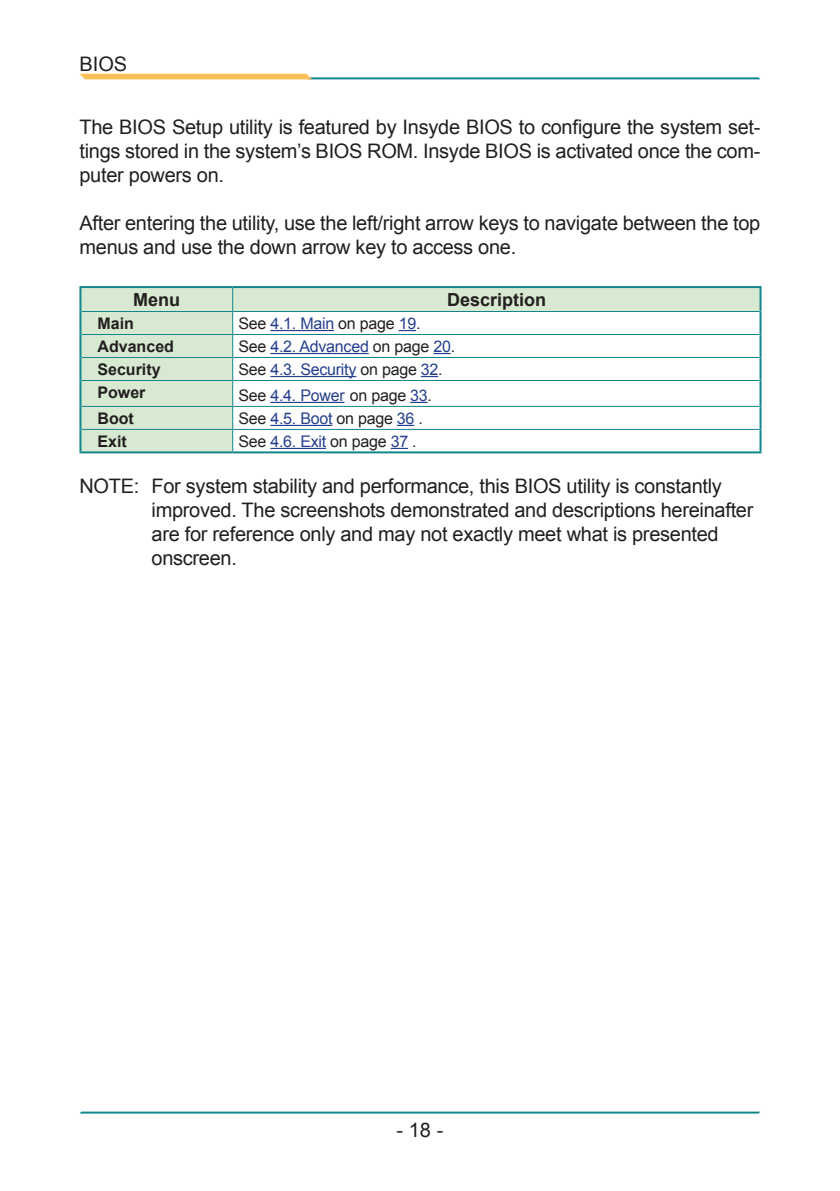
<style>
.page{position:relative;width:840px;height:1191px;background:#fff}
.page>*{position:absolute;margin:0;border:0;box-sizing:border-box;transform-origin:0 0}
.t1{font:20px/24px "Arial";letter-spacing:-.015em;color:#231f20}
.t2{font:700 18px "Arial";color:#231f20}
.t3{font:16px "Arial";letter-spacing:-.015em;color:#253f8e}
.t4{font:16px "Arial";letter-spacing:-.015em;color:#231f20}
.t5{font:700 16px "Arial";color:#231f20}
.s1{color:#253f8e}
.s2{color:#231f20}
</style>
<div class="page">
<hr style="left:80px;top:1111px;width:679px;height:2px;background:#12868d">
<hr style="left:307px;top:77px;width:452px;height:2px;background:#12868d">
<svg style="left:80px;top:74px;width:232px;height:5px"></svg>
<svg style="left:81px;top:288px;width:678px;height:163px"></svg>
<hr style="left:81px;top:311px;width:151px;height:1px;background:#12868d">
<hr style="left:232px;top:311px;width:527px;height:1px;background:#12868d">
<hr style="left:81px;top:334px;width:151px;height:1px;background:#12868d">
<hr style="left:232px;top:334px;width:527px;height:1px;background:#12868d">
<hr style="left:81px;top:357px;width:151px;height:1px;background:#12868d">
<hr style="left:232px;top:357px;width:527px;height:1px;background:#12868d">
<hr style="left:81px;top:380px;width:151px;height:1px;background:#12868d">
<hr style="left:232px;top:380px;width:527px;height:1px;background:#12868d">
<hr style="left:81px;top:406px;width:151px;height:1px;background:#12868d">
<hr style="left:232px;top:406px;width:527px;height:1px;background:#12868d">
<hr style="left:81px;top:429px;width:151px;height:1px;background:#12868d">
<hr style="left:232px;top:429px;width:527px;height:1px;background:#12868d">
<svg style="left:232px;top:288px;width:1px;height:163px"></svg>
<hr style="left:79px;top:286px;width:153px;height:2px;background:#12868d">
<hr style="left:79px;top:288px;width:2px;height:23px;background:#12868d">
<hr style="left:232px;top:286px;width:529px;height:2px;background:#12868d">
<hr style="left:759px;top:288px;width:2px;height:23px;background:#12868d">
<hr style="left:79px;top:311px;width:2px;height:23px;background:#12868d">
<hr style="left:759px;top:311px;width:2px;height:23px;background:#12868d">
<hr style="left:79px;top:334px;width:2px;height:23px;background:#12868d">
<hr style="left:759px;top:334px;width:2px;height:23px;background:#12868d">
<hr style="left:79px;top:357px;width:2px;height:23px;background:#12868d">
<hr style="left:759px;top:357px;width:2px;height:23px;background:#12868d">
<hr style="left:79px;top:380px;width:2px;height:26px;background:#12868d">
<hr style="left:759px;top:380px;width:2px;height:26px;background:#12868d">
<hr style="left:79px;top:406px;width:2px;height:23px;background:#12868d">
<hr style="left:759px;top:406px;width:2px;height:23px;background:#12868d">
<hr style="left:79px;top:429px;width:2px;height:22px;background:#12868d">
<hr style="left:759px;top:429px;width:2px;height:22px;background:#12868d">
<hr style="left:79px;top:451px;width:153px;height:2px;background:#12868d">
<hr style="left:232px;top:451px;width:529px;height:2px;background:#12868d">
<hr style="left:270px;top:330px;width:64px;height:1px;background:#253f8e">
<svg style="left:398px;top:330px;width:18px;height:1px"></svg>
<hr style="left:270px;top:353px;width:98px;height:1px;background:#253f8e">
<svg style="left:433px;top:353px;width:17px;height:1px"></svg>
<hr style="left:270px;top:376px;width:86px;height:1px;background:#253f8e">
<svg style="left:420px;top:376px;width:18px;height:1px"></svg>
<hr style="left:270px;top:402px;width:74px;height:1px;background:#253f8e">
<svg style="left:410px;top:402px;width:17px;height:1px"></svg>
<hr style="left:270px;top:425px;width:62px;height:1px;background:#253f8e">
<svg style="left:397px;top:425px;width:17px;height:1px"></svg>
<hr style="left:270px;top:448px;width:56px;height:1px;background:#253f8e">
<svg style="left:390px;top:448px;width:18px;height:1px"></svg>
<p class="t1" style="left:79px;top:52px;width:49px">BIOS</p>
<p class="t1" style="left:79px;top:115px;width:682px;text-align:justify">The BIOS Setup utility is featured by Insyde BIOS to configure the system set&shy;tings stored in the system’s BIOS ROM. Insyde BIOS is activated once the com&shy;puter powers on.</p>
<p class="t1" style="left:79px;top:211px;width:682px">After entering the utility, use the left/right arrow keys to navigate between the top menus and use the down arrow key to access one.</p>
<p class="t2" style="left:133px;top:287px;width:48px">Menu</p>
<p class="t2" style="left:447px;top:287px;width:101px">Description</p>
<p class="t5" style="left:97px;top:312px;width:38px">Main</p>
<p class="t4" style="left:238px;top:313px;width:183px">See <span class="s1">4.1. Main</span> on page <span class="s1">19</span>.</p>
<p class="t5" style="left:97px;top:335px;width:78px">Advanced</p>
<p class="t3" style="left:238px;top:336px;width:218px"><span class="s2">See</span> 4.2. Advanced <span class="s2">on page</span> 20<span class="s2">.</span></p>
<p class="t5" style="left:97px;top:358px;width:65px">Security</p>
<p class="t3" style="left:238px;top:359px;width:206px"><span class="s2">See</span> 4.3. Security <span class="s2">on page</span> 32<span class="s2">.</span></p>
<p class="t5" style="left:97px;top:381px;width:50px">Power</p>
<p class="t3" style="left:238px;top:384px;width:195px"><span class="s2">See</span> 4.4. Power <span class="s2">on page</span> 33<span class="s2">.</span></p>
<p class="t5" style="left:97px;top:407px;width:38px">Boot</p>
<p class="t4" style="left:238px;top:407px;width:186px">See <span class="s1">4.5. Boot</span> on page <span class="s1">36</span> .</p>
<p class="t5" style="left:97px;top:430px;width:31px">Exit</p>
<p class="t4" style="left:238px;top:430px;width:180px">See <span class="s1">4.6. Exit</span> on page <span class="s1">37</span> .</p>
<p class="t1" style="left:151px;top:474px;width:603px;text-indent:-72px">NOTE: For system stability and performance, this BIOS utility is constantly improved. The screenshots demonstrated and descriptions hereinafter are for reference only and may not exactly meet what is presented onscreen.</p>
<p class="t1" style="left:396px;top:1118px;width:48px">- 18 -</p>
</div>
